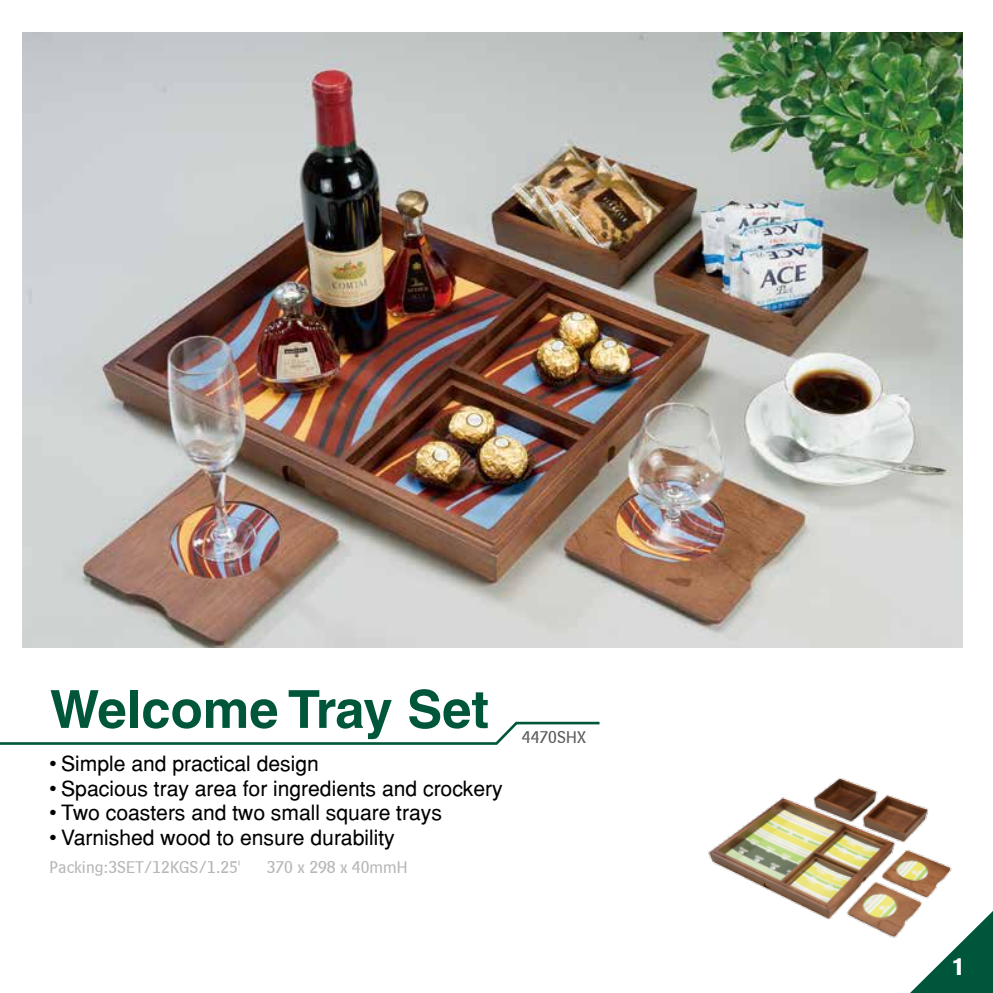
<style>
.page{position:relative;width:993px;height:993px;background:#fff}
.page>*{position:absolute;margin:0;border:0;box-sizing:border-box;transform-origin:0 0}
.t1{font:700 52.5px "Helvetica LT Std";color:#00563a}
.t2{font:900 24.5px "Akzidenz Grotesk";color:#fff}
.t3{font:21px "Helvetica";color:#000}
.t4{font:17.5px "Bell Centennial BT Sub Caption";color:#b5b6b6}
.t5{font:17.5px "Bell Centennial BT Sub Caption";color:#595757}
</style>
<div class="page">
<svg style="left:0;top:721px;width:600px;height:24px"></svg>
<img style="left:23px;top:33px;width:939px;height:614px">
<img style="left:708px;top:777px;width:244px;height:161px">
<svg style="left:893px;top:895px;width:99px;height:97px"></svg>
<h1 class="t1" style="left:50px;top:677px;width:440px">Welcome Tray Set</h1>
<p class="t3" style="left:50px;top:750px;width:271px">• Simple and practical design</p>
<p class="t3" style="left:50px;top:775px;width:454px">• Spacious tray area for ingredients and crockery</p>
<p class="t3" style="left:50px;top:799px;width:393px">• Two coasters and two small square trays</p>
<p class="t3" style="left:50px;top:824px;width:346px">• Varnished wood to ensure durability</p>
<p class="t4" style="left:50px;top:856px;width:192px">Packing:3SET/12KGS/1.25'</p>
<p class="t4" style="left:267px;top:856px;width:142px">370 x 298 x 40mmH</p>
<p class="t5" style="left:522px;top:726px;width:66px">4470SHX</p>
<p class="t2" style="left:951px;top:951px;width:15px">1</p>
</div>
